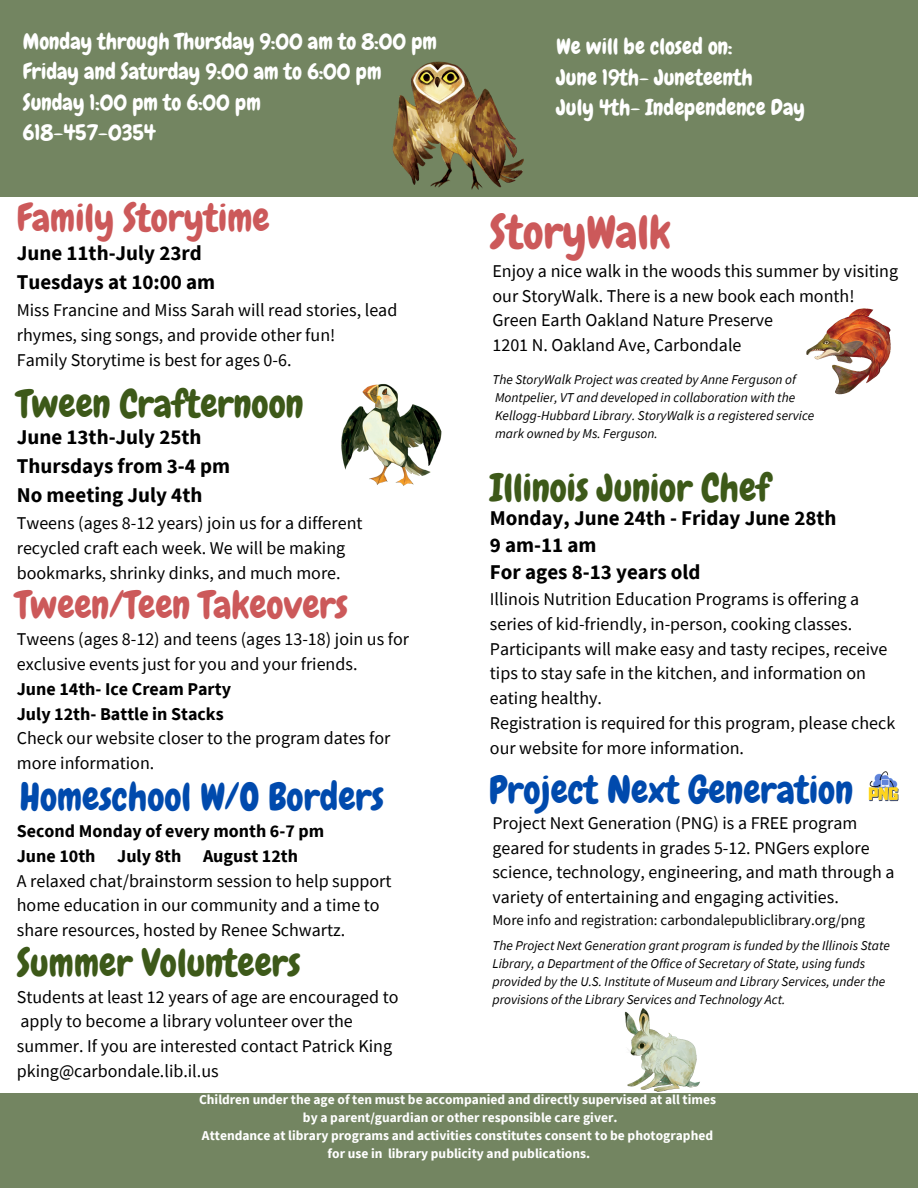
<style>
.page{position:relative;width:918px;height:1188px;background:#fff}
.page>*{position:absolute;margin:0;border:0;box-sizing:border-box;transform-origin:0 0}
.t1{font:45.75px "Chewy";color:#cc595a}
.t2{font:38.25px "Chewy";color:#3d5919}
.t3{font:38.25px "Chewy";color:#004aad}
.t4{font:38.25px "Chewy";color:#cc595a}
.t5{font:22.2px/30.5px "Chewy";color:#fff}
.t6{font:700 21px/29.2px "Source Sans Pro";color:#000}
.t7{font:18px/24.8px "Source Sans Pro";color:#000}
.t8{font:15px "Source Sans Pro";color:#000}
.t9{font:italic 13.5px/18px "Source Sans Pro";color:#000}
.t10{font:700 13.5px/18px "Source Sans Pro";color:#fff;text-align:center}
.s1{font-weight:700}
</style>
<div class="page">
<div style="left:0;top:0;width:918px;height:197px;background:#738561"></div>
<div style="left:0;top:1093px;width:918px;height:95px;background:#738561"></div>
<img style="left:393px;top:61px;width:131px;height:129px">
<img style="left:806px;top:308px;width:85px;height:87px">
<img style="left:341px;top:384px;width:101px;height:102px">
<img style="left:624px;top:1008px;width:76px;height:84px">
<img style="left:868px;top:771px;width:31px;height:31px">
<h4 class="t5" style="left:23px;top:26px;width:416px">Monday through Thursday 9:00 am to 8:00 pm<br>Friday and Saturday 9:00 am to 6:00 pm<br>Sunday 1:00 pm to 6:00 pm<br>618-457-0354</h4>
<p class="t5" style="left:557px;top:32px;width:250px">We will be closed on:<br>June 19th- Juneteenth<br>July 4th- Independence Day</p>
<h2 class="t4" style="left:17px;top:193px;width:254px">Family Storytime</h2>
<p class="t6" style="left:17px;top:238px;width:200px">June 11th-July 23rd<br>Tuesdays at 10:00 am</p>
<p class="t7" style="left:17px;top:297px;width:382px">Miss Francine and Miss Sarah will read stories, lead rhymes, sing songs, and provide other fun!<br>Family Storytime is best for ages 0-6.</p>
<h4 class="t2" style="left:17px;top:380px;width:288px">Tween Crafternoon</h4>
<p class="t6" style="left:17px;top:422px;width:215px">June 13th-July 25th<br>Thursdays from 3-4 pm<br>No meeting July 4th</p>
<p class="t7" style="left:17px;top:511px;width:347px">Tweens (ages 8-12 years) join us for a different recycled craft each week. We will be making bookmarks, shrinky dinks, and much more.</p>
<p class="t4" style="left:15px;top:581px;width:334px">Tween/Teen Takeovers</p>
<p class="t7" style="left:17px;top:627px;width:394px">Tweens (ages 8-12) and teens (ages 13-18) join us for exclusive events just for you and your friends.<br><span class="s1">June 14th- Ice Cream Party<br>July 12th- Battle in Stacks<br></span>Check our website closer to the program dates for more information.</p>
<p class="t3" style="left:20px;top:773px;width:366px">Homeschool W/O Borders</p>
<p class="t1" style="left:490px;top:204px;width:182px">StoryWalk</p>
<h2 class="t7" style="left:492px;top:258px;width:407px">Enjoy a nice walk in the woods this summer by visiting our StoryWalk. There is a new book each month!<br>Green Earth Oakland Nature Preserve<br>1201 N. Oakland Ave, Carbondale</h2>
<p class="t9" style="left:492px;top:370px;width:305px">The StoryWalk Project was created by Anne Ferguson of</p>
<h4 class="t9" style="left:495px;top:388px;width:302px">Montpelier, VT and developed in collaboration with the</h4>
<h2 class="t9" style="left:495px;top:406px;width:321px">Kellogg-Hubbard Library. StoryWalk is a registered service</h2>
<h4 class="t9" style="left:495px;top:424px;width:164px">mark owned by Ms. Ferguson.</h4>
<h2 class="t2" style="left:490px;top:463px;width:282px">Illinois Junior Chef</h2>
<p class="t6" style="left:490px;top:504px;width:348px;line-height:27px">Monday, June 24th - Friday June 28th<br>9 am-11 am<br>For ages 8-13 years old</p>
<p class="t7" style="left:490px;top:586px;width:407px">Illinois Nutrition Education Programs is offering a series of kid-friendly, in-person, cooking classes.<br>Participants will make easy and tasty recipes, receive tips to stay safe in the kitchen, and information on eating healthy.<br>Registration is required for this program, please check our website for more information.</p>
<h1 class="t3" style="left:489px;top:765px;width:365px">Project Next Generation</h1>
<h4 class="t7" style="left:17px;top:818px;width:376px"><span class="s1">Second Monday of every month 6-7 pm<br>June 10th July 8th August 12th<br></span>A relaxed chat/brainstorm session to help support home education in our community and a time to share resources, hosted by Renee Schwartz.</h4>
<h2 class="t7" style="left:492px;top:810px;width:403px">Project Next Generation (PNG) is a FREE program geared for students in grades 5-12. PNGers explore science, technology, engineering, and math through a variety of entertaining and engaging activities.</h2>
<h2 class="t8" style="left:492px;top:910px;width:374px">More info and registration: carbondalepubliclibrary.org/png</h2>
<h4 class="t9" style="left:492px;top:937px;width:399px">The Project Next Generation grant program is funded by the Illinois State Library, a Department of the Office of Secretary of State, using funds provided by the U.S. Institute of Museum and Library Services, under the provisions of the Library Services and Technology Act.</h4>
<h2 class="t2" style="left:17px;top:938px;width:285px">Summer Volunteers</h2>
<h4 class="t7" style="left:17px;top:984px;width:383px">Students at least 12 years of age are encouraged to apply to become a library volunteer over the summer. If you are interested contact Patrick King pking@carbondale.lib.il.us</h4>
<p class="t10" style="left:199px;top:1090px;width:518px">Children under the age of ten must be accompanied and directly supervised at all times by a parent/guardian or other responsible care giver.<br>Attendance at library programs and activities constitutes consent to be photographed for use in library publicity and publications.</p>
</div>
